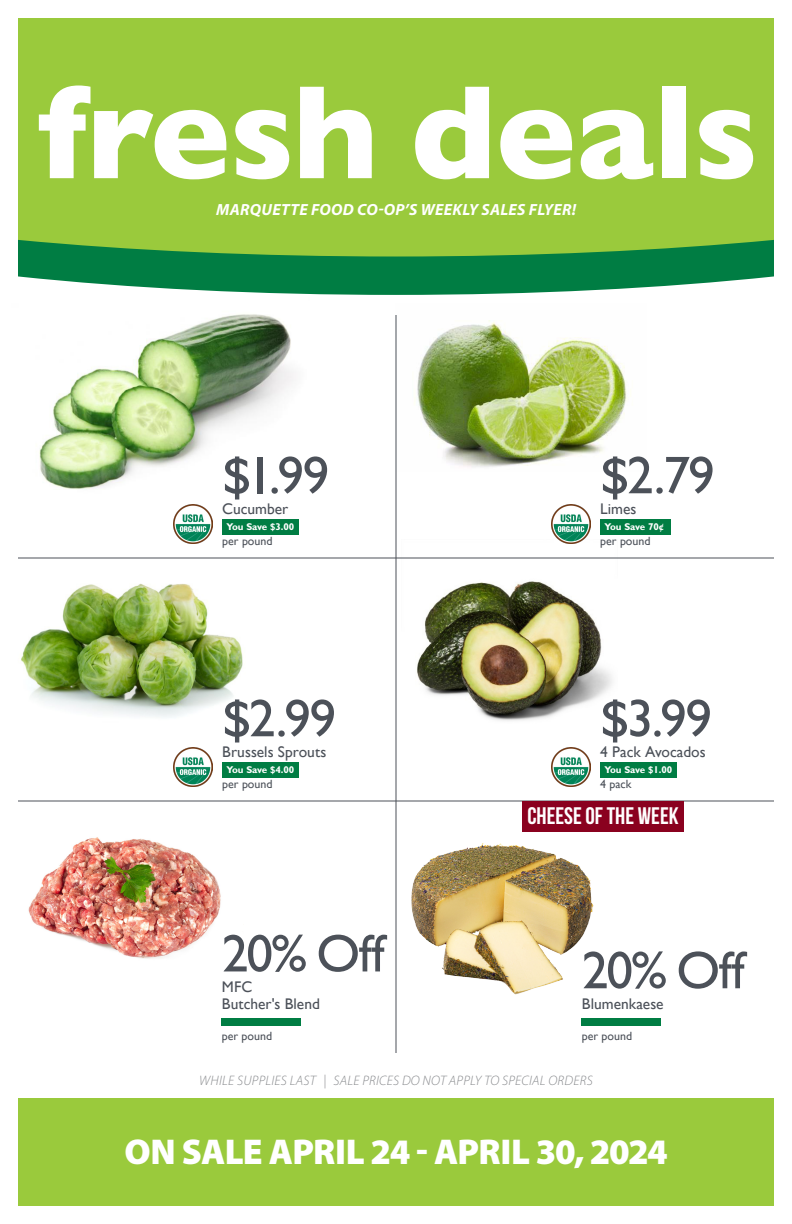
<style>
.page{position:relative;width:792px;height:1224px;background:#fff}
.page>*{position:absolute;margin:0;border:0;box-sizing:border-box;transform-origin:0 0}
.Price{font:53.3px "Gill Sans";letter-spacing:-.025em;color:#4c5159}
.t1{font:900 36px "Myriad Pro";letter-spacing:-.02em;color:#fff}
.t2{font:700 23.8px "Bebas Neue";color:#fff}
.t3{font:italic 700 16.2px "Myriad Pro";letter-spacing:.02em;color:#fff}
.Product_Name{font:15.4px "Gill Sans";color:#4c5159}
.t4{font:italic 300 13.8px "Myriad Pro";letter-spacing:.02em;color:#87898c}
.Third_Level_Information{font:11.9px "Gill Sans";color:#4c5159}
.t5{font:700 9.8px "Gill Sans";letter-spacing:-.02em;color:#fff}
</style>
<div class="page">
<img style="left:39px;top:314px;width:255px;height:175px">
<img style="left:395px;top:315px;width:232px;height:156px">
<img style="left:21px;top:583px;width:222px;height:134px">
<img style="left:401px;top:557px;width:216px;height:191px">
<img style="left:18px;top:800px;width:225px;height:159px">
<img style="left:395px;top:836px;width:199px;height:162px">
<svg style="left:18px;top:257px;width:756px;height:38px;background:#289161"></svg>
<div style="left:18px;top:18px;width:756px;height:239px;background:#9aca3c"></div>
<svg style="left:39px;top:85px;width:187px;height:94px"></svg>
<svg style="left:235px;top:110px;width:54px;height:69px"></svg>
<svg style="left:300px;top:87px;width:72px;height:91px"></svg>
<svg style="left:415px;top:87px;width:74px;height:92px"></svg>
<svg style="left:500px;top:110px;width:72px;height:69px"></svg>
<svg style="left:581px;top:110px;width:72px;height:69px"></svg>
<div style="left:662px;top:87px;width:24px;height:91px;background:#fff"></div>
<svg style="left:699px;top:110px;width:54px;height:69px"></svg>
<div style="left:18px;top:1098px;width:756px;height:108px;background:#9aca3c"></div>
<hr style="left:396px;top:315px;width:1px;height:738px;background:#4c5159">
<hr style="left:18px;top:558px;width:756px;height:1px;background:#4c5159">
<hr style="left:18px;top:801px;width:756px;height:1px;background:#4c5159">
<div style="left:522px;top:801px;width:162px;height:30px;background:#8a011f"></div>
<div style="left:222px;top:762px;width:77px;height:15px;background:#007d43"></div>
<img style="left:174px;top:748px;width:39px;height:39px">
<div style="left:600px;top:762px;width:77px;height:15px;background:#007d43"></div>
<img style="left:552px;top:748px;width:39px;height:39px">
<div style="left:222px;top:519px;width:77px;height:15px;background:#007d43"></div>
<img style="left:174px;top:505px;width:39px;height:39px">
<div style="left:600px;top:519px;width:70px;height:15px;background:#007d43"></div>
<img style="left:552px;top:505px;width:39px;height:39px">
<div style="left:222px;top:1018px;width:79px;height:8px;background:#007d43"></div>
<div style="left:582px;top:1018px;width:79px;height:8px;background:#007d43"></div>
<p class="t3" style="left:216px;top:199px;width:361px">MARQUETTE FOOD CO-OP’S WEEKLY SALES FLYER!</p>
<p class="Price" style="left:222px;top:444px;width:108px">$1.99</p>
<p class="Product_Name" style="left:222px;top:500px;width:68px">Cucumber</p>
<p class="Third_Level_Information" style="left:222px;top:534px;width:52px">per pound</p>
<p class="t5" style="left:227px;top:521px;width:69px">You Save $3.00</p>
<p class="Price" style="left:600px;top:444px;width:116px">$2.79</p>
<p class="Product_Name" style="left:600px;top:500px;width:38px">Limes</p>
<p class="Third_Level_Information" style="left:600px;top:534px;width:52px">per pound</p>
<p class="t5" style="left:605px;top:521px;width:61px">You Save 70¢</p>
<p class="Price" style="left:222px;top:687px;width:115px">$2.99</p>
<p class="Product_Name" style="left:222px;top:743px;width:106px">Brussels Sprouts</p>
<p class="Third_Level_Information" style="left:222px;top:777px;width:52px">per pound</p>
<p class="t5" style="left:227px;top:764px;width:69px">You Save $4.00</p>
<p class="Price" style="left:222px;top:923px;width:164px">20% Off</p>
<p class="Product_Name" style="left:222px;top:978px;width:32px">MFC</p>
<p class="Product_Name" style="left:222px;top:995px;width:100px">Butcher's Blend</p>
<p class="Third_Level_Information" style="left:222px;top:1029px;width:52px">per pound</p>
<p class="Price" style="left:600px;top:687px;width:113px">$3.99</p>
<p class="Product_Name" style="left:600px;top:743px;width:107px">4 Pack Avocados</p>
<p class="Third_Level_Information" style="left:600px;top:777px;width:33px">4 pack</p>
<p class="t5" style="left:605px;top:764px;width:69px">You Save $1.00</p>
<p class="t5" style="left:609px;top:768px;width:69px">You Save $2.00</p>
<p class="t2" style="left:527px;top:803px;width:153px">CHEESE OF THE WEEK</p>
<p class="Price" style="left:582px;top:939px;width:164px">20% Off</p>
<p class="Product_Name" style="left:582px;top:995px;width:83px">Blumenkaese</p>
<p class="Third_Level_Information" style="left:582px;top:1029px;width:52px">per pound</p>
<p class="t4" style="left:199px;top:1072px;width:395px">WHILE SUPPLIES LAST | SALE PRICES DO NOT APPLY TO SPECIAL ORDERS</p>
<p class="t1" style="left:124px;top:1131px;width:545px">ON SALE APRIL 24 - APRIL 30, 2024</p>
</div>
